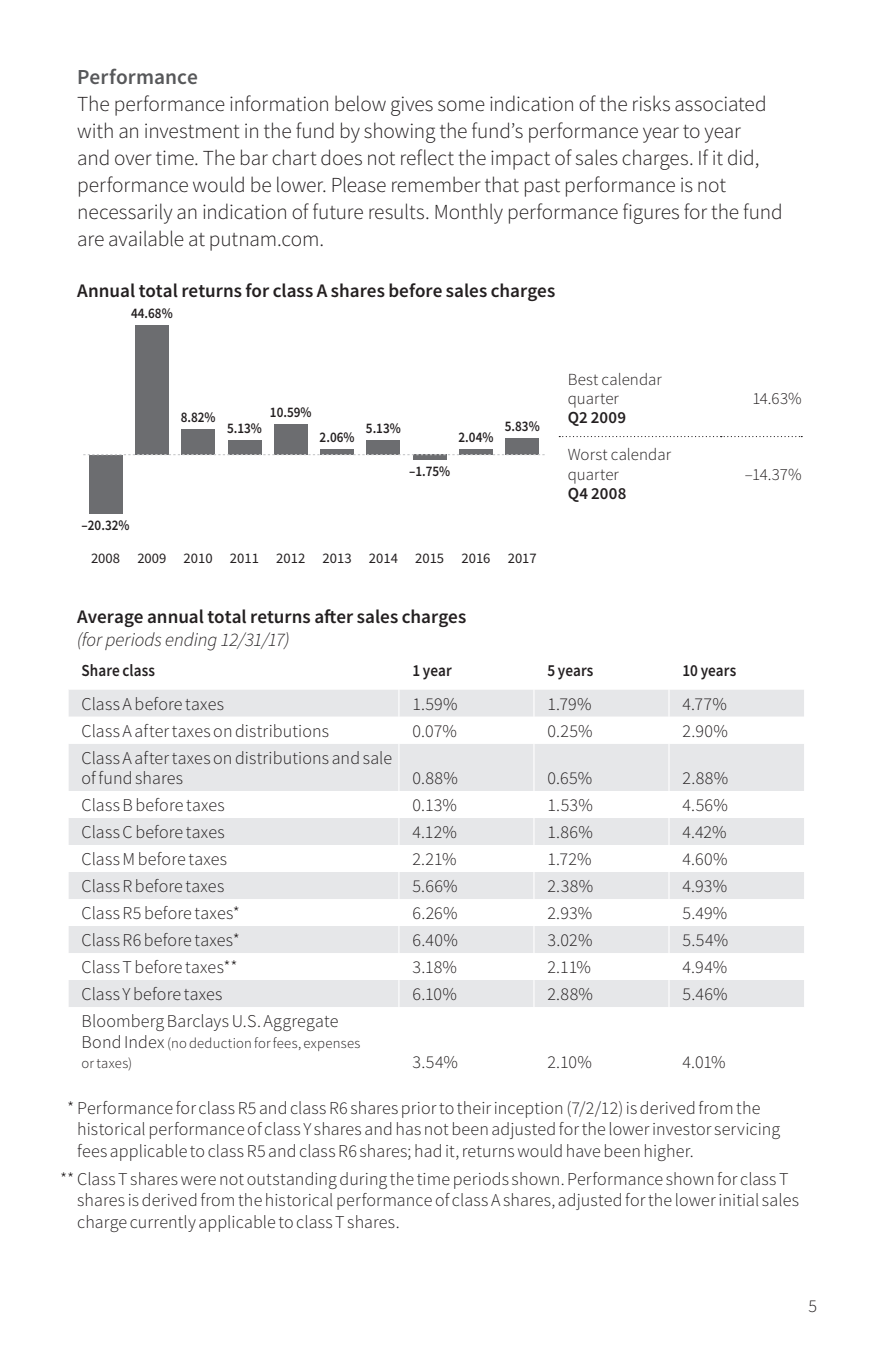
<style>
.page{position:relative;width:871px;height:1357px;background:#fff}
.page>*{position:absolute;margin:0;border:0;box-sizing:border-box;transform-origin:0 0}
.Text{font:300 21.38px/27px "Source Sans Pro";letter-spacing:-.005em;color:#231f20}
.SubHead_2{font:600 21.38px "Source Sans Pro";letter-spacing:.005em;color:#57585a}
.SubHead_3{font:600 19.12px/22.5px "Source Sans Pro";color:#231f20}
.Foot_symbol2{font:300 18px/21.4px "Source Sans Pro";letter-spacing:.005em;color:#231f20}
.Table_Left{font:300 18px/20.2px "Source Sans Pro";letter-spacing:.01em;color:#231f20}
.Chart_Table_Stub{font:300 16.88px/19.1px "Source Sans Pro";color:#231f20}
.Table_ColHd_Left{font:600 16.88px "Source Sans Pro";letter-spacing:.005em;color:#231f20;scale:.9 1}
.Chart_Table_Column{font:300 16.88px "Source Sans Pro";letter-spacing:-.025em;color:#231f20}
.t1{font:600 14.62px "Source Sans Pro";color:#231f20;scale:.9 1}
.Table_Left-2{font:300 14.62px/20.2px "Source Sans Pro";letter-spacing:.02em;color:#231f20}
.t2{font:14.62px "Source Sans Pro";color:#231f20}
.s1{font-weight:600}
.s2{font-weight:300;font-style:italic}
.s3{font-size:18px}
</style>
<div class="page">
<div style="left:89px;top:455px;width:33px;height:58px;background:#6c6d70"></div>
<div style="left:135px;top:325px;width:34px;height:130px;background:#6c6d70"></div>
<div style="left:182px;top:429px;width:33px;height:26px;background:#6c6d70"></div>
<div style="left:228px;top:440px;width:33px;height:15px;background:#6c6d70"></div>
<div style="left:274px;top:424px;width:33px;height:31px;background:#6c6d70"></div>
<div style="left:320px;top:449px;width:34px;height:6px;background:#6c6d70"></div>
<div style="left:367px;top:440px;width:33px;height:15px;background:#6c6d70"></div>
<div style="left:413px;top:455px;width:33px;height:5px;background:#6c6d70"></div>
<div style="left:459px;top:449px;width:34px;height:6px;background:#6c6d70"></div>
<div style="left:506px;top:438px;width:33px;height:17px;background:#6c6d70"></div>
<svg style="left:83px;top:454px;width:462px;height:1px"></svg>
<svg style="left:559px;top:436px;width:243px;height:1px"></svg>
<div style="left:69px;top:690px;width:735px;height:27px;background:#e6e7e9"></div>
<svg style="left:69px;top:744px;width:735px;height:263px;fill:#e6e7e9"></svg>
<svg style="left:398px;top:690px;width:1px;height:27px"></svg>
<svg style="left:533px;top:690px;width:1px;height:27px"></svg>
<svg style="left:668px;top:690px;width:1px;height:27px"></svg>
<hr style="left:398px;top:744px;width:1px;height:47px;background:#fff">
<hr style="left:533px;top:744px;width:1px;height:47px;background:#fff">
<hr style="left:668px;top:744px;width:1px;height:47px;background:#fff">
<svg style="left:398px;top:791px;width:1px;height:216px"></svg>
<svg style="left:533px;top:791px;width:1px;height:216px"></svg>
<svg style="left:668px;top:791px;width:1px;height:216px"></svg>
<p class="SubHead_2" style="left:77px;top:62px;width:122px">Performance</p>
<p class="Text" style="left:77px;top:90px;width:707px">The performance information below gives some indication of the risks associated with an investment in the fund by showing the fund’s performance year to year<br>and over time. The bar chart does not reflect the impact of sales charges. If it did, performance would be lower. Please remember that past performance is not necessarily an indication of future results. Monthly performance figures for the fund are available at putnam.com.</p>
<p class="SubHead_3" style="left:77px;top:279px;width:479px">Annual total returns for class A shares before sales charges</p>
<p class="t1" style="left:131px;top:304px;width:48px">44.68%</p>
<p class="t1" style="left:82px;top:515px;width:55px">–20.32%</p>
<p class="t1" style="left:181px;top:408px;width:40px">8.82%</p>
<p class="t1" style="left:227px;top:418px;width:40px">5.13%</p>
<p class="t1" style="left:270px;top:403px;width:48px">10.59%</p>
<p class="t1" style="left:320px;top:427px;width:40px">2.06%</p>
<p class="t1" style="left:366px;top:418px;width:40px">5.13%</p>
<p class="t1" style="left:458px;top:427px;width:40px">2.04%</p>
<p class="t1" style="left:409px;top:461px;width:47px">–1.75%</p>
<p class="t1" style="left:505px;top:416px;width:40px">5.83%</p>
<p class="t2" style="left:91px;top:548px;width:447px">2008 2009 2010 2011 2012 2013 2014 2015 2016 2017</p>
<p class="Chart_Table_Stub" style="left:568px;top:370px;width:96px">Best calendar quarter<br><span class="s1">Q2 2009</span></p>
<p class="Chart_Table_Stub" style="left:568px;top:445px;width:105px">Worst calendar quarter<br><span class="s1">Q4 2008</span></p>
<p class="Chart_Table_Column" style="left:752px;top:388px;width:51px">14.63%</p>
<p class="Chart_Table_Column" style="left:745px;top:464px;width:58px">–14.37%</p>
<p class="SubHead_3" style="left:77px;top:605px;width:390px">Average annual total returns after sales charges <span class="s2">(for periods ending 12/31/17)</span></p>
<p class="Table_ColHd_Left" style="left:82px;top:659px;width:83px">Share class</p>
<p class="Table_ColHd_Left" style="left:412px;top:659px;width:45px">1 year</p>
<p class="Table_ColHd_Left" style="left:547px;top:659px;width:53px">5 years</p>
<p class="Table_ColHd_Left" style="left:682px;top:659px;width:61px">10 years</p>
<p class="Table_Left" style="left:82px;top:694px;width:144px">Class A before taxes</p>
<p class="Table_Left" style="left:412px;top:694px;width:47px">1.59%</p>
<p class="Table_Left" style="left:547px;top:694px;width:46px">1.79%</p>
<p class="Table_Left" style="left:682px;top:694px;width:46px">4.77%</p>
<p class="Table_Left" style="left:82px;top:721px;width:249px">Class A after taxes on distributions</p>
<p class="Table_Left" style="left:412px;top:721px;width:46px">0.07%</p>
<p class="Table_Left" style="left:547px;top:721px;width:47px">0.25%</p>
<p class="Table_Left" style="left:682px;top:721px;width:47px">2.90%</p>
<p class="Table_Left" style="left:82px;top:748px;width:312px">Class A after taxes on distributions and sale of fund shares</p>
<p class="Table_Left" style="left:412px;top:768px;width:47px">0.88%</p>
<p class="Table_Left" style="left:547px;top:768px;width:46px">0.65%</p>
<p class="Table_Left" style="left:682px;top:768px;width:47px">2.88%</p>
<p class="Table_Left" style="left:82px;top:795px;width:145px">Class B before taxes</p>
<p class="Table_Left" style="left:412px;top:795px;width:46px">0.13%</p>
<p class="Table_Left" style="left:547px;top:795px;width:47px">1.53%</p>
<p class="Table_Left" style="left:682px;top:795px;width:47px">4.56%</p>
<p class="Table_Left" style="left:82px;top:822px;width:145px">Class C before taxes</p>
<p class="Table_Left" style="left:412px;top:822px;width:46px">4.12%</p>
<p class="Table_Left" style="left:547px;top:822px;width:47px">1.86%</p>
<p class="Table_Left" style="left:682px;top:822px;width:46px">4.42%</p>
<p class="Table_Left" style="left:82px;top:849px;width:147px">Class M before taxes</p>
<p class="Table_Left" style="left:412px;top:849px;width:46px">2.21%</p>
<p class="Table_Left" style="left:547px;top:849px;width:46px">1.72%</p>
<p class="Table_Left" style="left:682px;top:849px;width:47px">4.60%</p>
<p class="Table_Left" style="left:82px;top:876px;width:144px">Class R before taxes</p>
<p class="Table_Left" style="left:412px;top:876px;width:47px">5.66%</p>
<p class="Table_Left" style="left:547px;top:876px;width:47px">2.38%</p>
<p class="Table_Left" style="left:682px;top:876px;width:46px">4.93%</p>
<p class="Table_Left" style="left:82px;top:903px;width:160px">Class R5 before taxes*</p>
<p class="Table_Left" style="left:412px;top:903px;width:47px">6.26%</p>
<p class="Table_Left" style="left:547px;top:903px;width:46px">2.93%</p>
<p class="Table_Left" style="left:682px;top:903px;width:46px">5.49%</p>
<p class="Table_Left" style="left:82px;top:930px;width:160px">Class R6 before taxes*</p>
<p class="Table_Left" style="left:412px;top:930px;width:47px">6.40%</p>
<p class="Table_Left" style="left:547px;top:930px;width:47px">3.02%</p>
<p class="Table_Left" style="left:682px;top:930px;width:47px">5.54%</p>
<p class="Table_Left" style="left:82px;top:957px;width:158px">Class T before taxes**</p>
<p class="Table_Left" style="left:412px;top:957px;width:46px">3.18%</p>
<p class="Table_Left" style="left:547px;top:957px;width:45px">2.11%</p>
<p class="Table_Left" style="left:682px;top:957px;width:46px">4.94%</p>
<p class="Table_Left" style="left:82px;top:984px;width:142px">Class Y before taxes</p>
<p class="Table_Left" style="left:412px;top:984px;width:46px">6.10%</p>
<p class="Table_Left" style="left:547px;top:984px;width:47px">2.88%</p>
<p class="Table_Left" style="left:682px;top:984px;width:47px">5.46%</p>
<p class="Table_Left" style="left:82px;top:1011px;width:258px">Bloomberg Barclays U.S. Aggregate</p>
<p class="Table_Left-2" style="left:82px;top:1032px;width:280px"><span class="s3">Bond Index</span> (no deduction for fees, expenses or taxes)</p>
<p class="Table_Left" style="left:412px;top:1052px;width:47px">3.54%</p>
<p class="Table_Left" style="left:547px;top:1052px;width:46px">2.10%</p>
<p class="Table_Left" style="left:682px;top:1052px;width:45px">4.01%</p>
<p class="Foot_symbol2" style="left:77px;top:1097px;width:704px;text-indent:-10px">* Performance for class R5 and class R6 shares prior to their inception (7/2/12) is derived from the historical performance of class Y shares and has not been adjusted for the lower investor servicing fees applicable to class R5 and class R6 shares; had it, returns would have been higher.</p>
<p class="Foot_symbol2" style="left:77px;top:1168px;width:723px;text-indent:-17px">** Class T shares were not outstanding during the time periods shown. Performance shown for class T shares is derived from the historical performance of class A shares, adjusted for the lower initial sales charge currently applicable to class T shares.</p>
<p class="Foot_symbol2" style="left:808px;top:1295px;width:10px">5</p>
</div>
